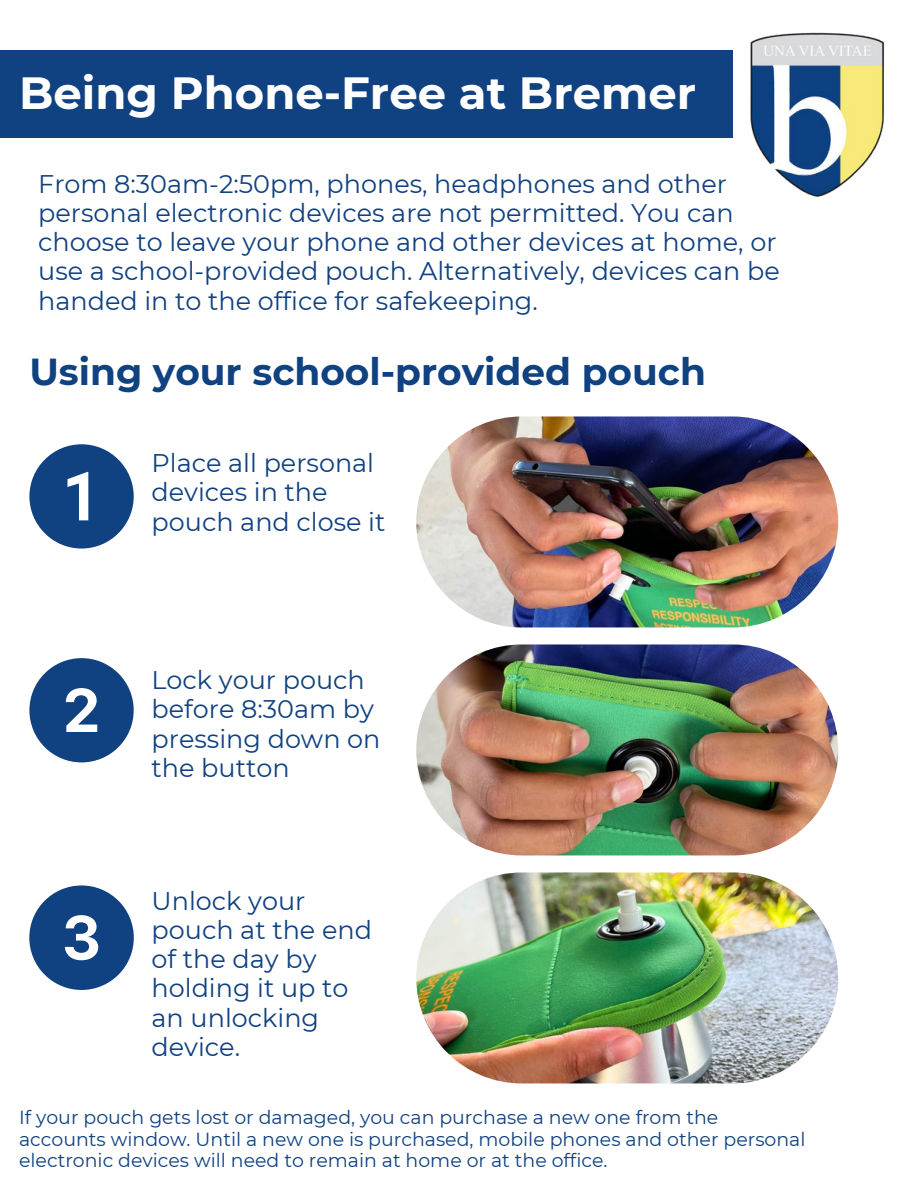
<style>
.page{position:relative;width:918px;height:1188px;background:#fff}
.page>*{position:absolute;margin:0;border:0;box-sizing:border-box;transform-origin:0 0}
.t1{font:700 45px "Montserrat";color:#fff}
.t2{font:700 37.5px "Montserrat";color:#104180}
.t3{font:25.5px/29.2px "Montserrat";color:#104180}
.t4{font:18.9px/21.3px "Montserrat";color:#104180}
</style>
<div class="page">
<div style="left:0;top:51px;width:733px;height:86px;background:#104180"></div>
<img style="left:710px;top:32px;width:175px;height:165px">
<svg style="left:29px;top:444px;width:105px;height:105px"></svg>
<svg style="left:29px;top:658px;width:105px;height:104px"></svg>
<svg style="left:29px;top:885px;width:105px;height:105px"></svg>
<img style="left:416px;top:416px;width:422px;height:211px;border-radius:105px">
<img style="left:416px;top:644px;width:422px;height:211px;border-radius:105px">
<img style="left:416px;top:872px;width:422px;height:211px;border-radius:105px">
<p class="t1" style="left:19px;top:66px;width:679px">Being Phone-Free at Bremer</p>
<p class="t3" style="left:38px;top:169px;width:743px">From 8:30am-2:50pm, phones, headphones and other personal electronic devices are not permitted. You can choose to leave your phone and other devices at home, or use a school-provided pouch. Alternatively, devices can be handed in to the office for safekeeping.</p>
<p class="t2" style="left:29px;top:349px;width:678px">Using your school-provided pouch</p>
<p class="t3" style="left:152px;top:448px;width:235px">Place all personal devices in the pouch and close it</p>
<p class="t3" style="left:152px;top:665px;width:230px">Lock your pouch before 8:30am by pressing down on the button</p>
<p class="t3" style="left:152px;top:886px;width:222px">Unlock your pouch at the end of the day by holding it up to an unlocking device.</p>
<p class="t4" style="left:19px;top:1107px;width:788px">If your pouch gets lost or damaged, you can purchase a new one from the accounts window. Until a new one is purchased, mobile phones and other personal electronic devices will need to remain at home or at the office.</p>
</div>
